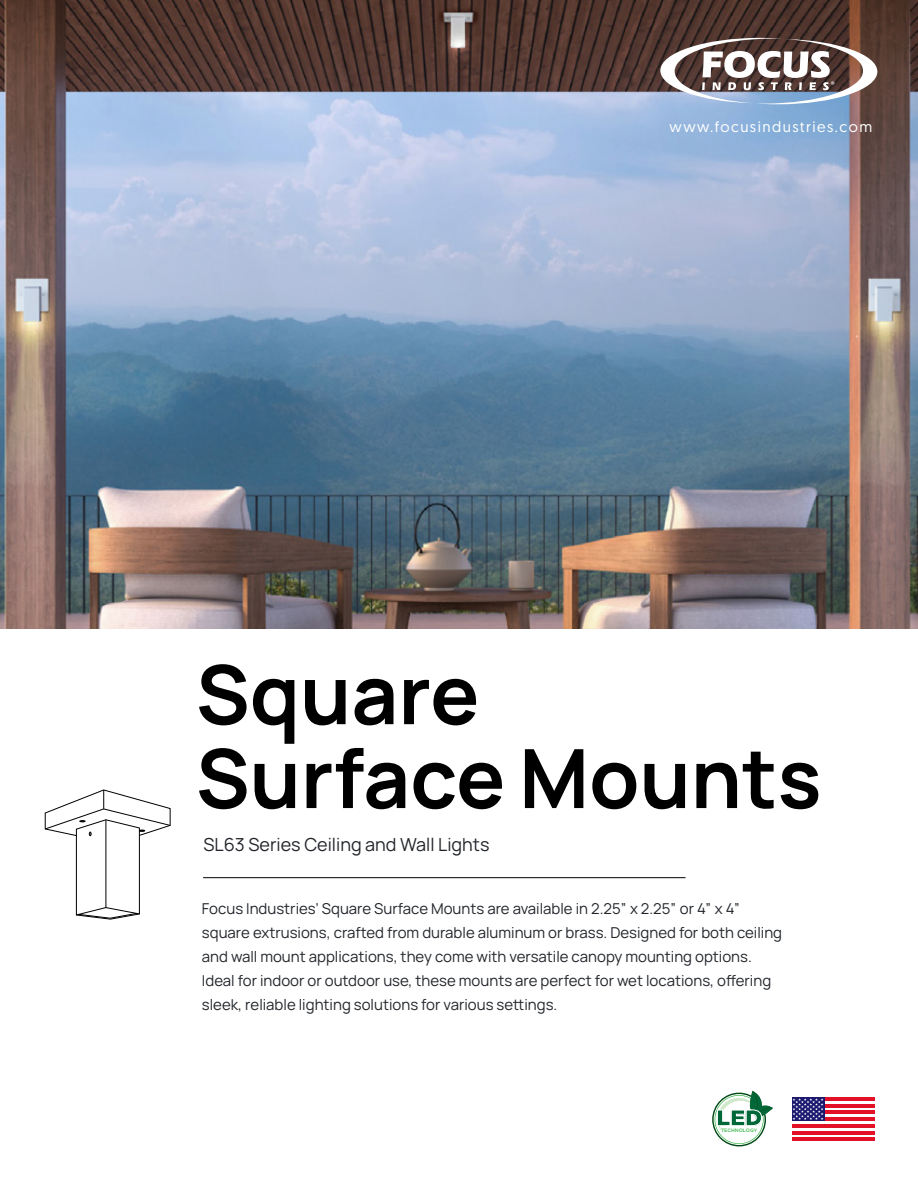
<style>
.page{position:relative;width:918px;height:1188px;background:#fff}
.page>*{position:absolute;margin:0;border:0;box-sizing:border-box;transform-origin:0 0}
.t1{font:700 81.75px/83.8px "Manrope";color:#000}
.t2{font:900 22.5px "Gotham";color:#006838}
.t3{font:18px "Manrope";color:#21252a}
.t4{font:15px/24px "Manrope";color:#21252a}
.t5{font:15px "Geomanist";letter-spacing:.1em;color:#fff}
.t6{font:500 4.95px "Gotham";color:#39b54a}
</style>
<div class="page">
<img style="left:0;top:0;width:918px;height:628px">
<hr style="left:203px;top:877px;width:483px;height:1px;background:#000">
<hr style="left:792px;top:1138px;width:83px;height:3px;background:#e31128">
<hr style="left:792px;top:1131px;width:83px;height:3px;background:#e31128">
<hr style="left:792px;top:1124px;width:83px;height:4px;background:#e31128">
<hr style="left:792px;top:1118px;width:83px;height:3px;background:#e31128">
<hr style="left:792px;top:1111px;width:83px;height:3px;background:#e31128">
<hr style="left:792px;top:1104px;width:83px;height:3px;background:#e31128">
<hr style="left:792px;top:1097px;width:83px;height:4px;background:#e31128">
<div style="left:792px;top:1097px;width:32px;height:24px;background:#1a186f"></div>
<svg style="left:793px;top:1098px;width:30px;height:22px"></svg>
<svg style="left:712px;top:1091px;width:61px;height:55px"></svg>
<svg style="left:660px;top:38px;width:217px;height:66px"></svg>
<svg style="left:45px;top:789px;width:126px;height:131px"></svg>
<p class="t5" style="left:670px;top:117px;width:204px">www.focusindustries.com</p>
<h1 class="t1" style="left:196px;top:653px;width:627px">Square<br>Surface Mounts</h1>
<p class="t3" style="left:203px;top:833px;width:288px">SL63 Series Ceiling and Wall Lights</p>
<p class="t4" style="left:202px;top:897px;width:582px">Focus Industries’ Square Surface Mounts are available in 2.25” x 2.25” or 4” x 4” square extrusions, crafted from durable aluminum or brass. Designed for both ceiling and wall mount applications, they come with versatile canopy mounting options.<br>Ideal for indoor or outdoor use, these mounts are perfect for wet locations, offering sleek, reliable lighting solutions for various settings.</p>
<h2 class="t2" style="left:717px;top:1102px;width:47px">LED</h2>
<p class="t6" style="left:721px;top:1127px;width:38px">TECHNOLOGY</p>
</div>
